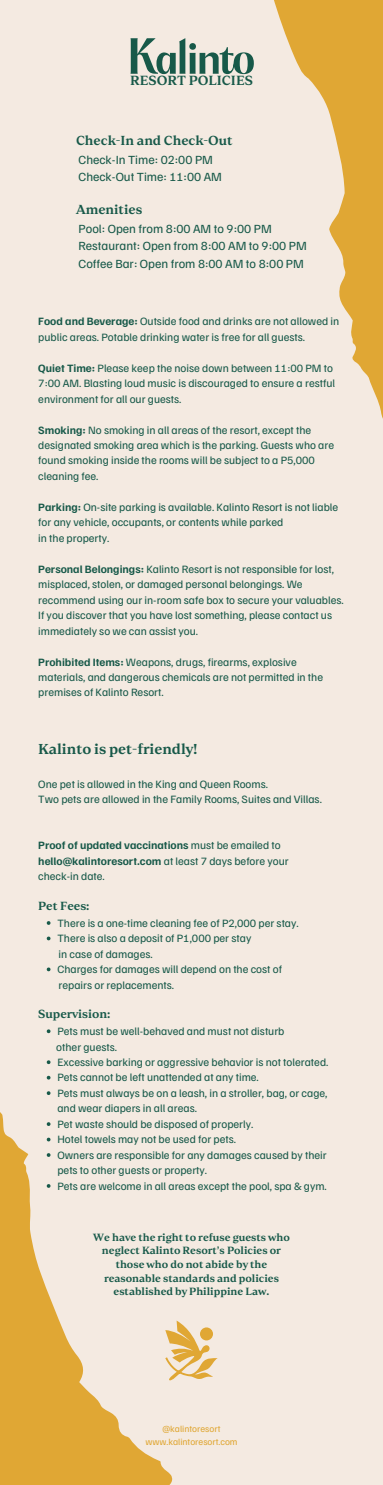
<style>
.page{position:relative;width:383px;height:1485px;background:#fff}
.page>*{position:absolute;margin:0;border:0;box-sizing:border-box;transform-origin:0 0}
.t1{font:600 13.75px "Yor BETA";color:#175949}
.t2{font:600 12.69px "Yor BETA";color:#175949}
.t3{font:12.5px/18.8px "Familjen Grotesk";color:#175949}
.t4{font:600 12.5px/18.8px "Yor BETA";color:#175949}
.t5{font:11.25px/15.5px "Familjen Grotesk";color:#175949}
.t6{font:600 11.25px "Yor BETA";color:#175949}
.t7{font:600 10px/13.6px "Yor BETA";color:#175949;text-align:center}
.t8{font:9.38px "Familjen Grotesk";color:#e0a734}
.s1{font-family:"Familjen Grotesk";font-weight:400}
.s2{font-family:"Yor BETA";font-weight:600}
.s3{font-weight:700}
</style>
<div class="page">
<div style="left:0;top:0;width:382px;height:1485px;background:#f4eae1"></div>
<svg style="left:274px;top:0;width:108px;height:416px"></svg>
<svg style="left:130px;top:38px;width:124px;height:36px"></svg>
<svg style="left:0;top:1061px;width:218px;height:424px"></svg>
<svg style="left:47px;top:921px;width:3px;height:4px"></svg>
<svg style="left:47px;top:1029px;width:3px;height:4px"></svg>
<svg style="left:47px;top:1060px;width:3px;height:4px"></svg>
<svg style="left:47px;top:1076px;width:3px;height:4px"></svg>
<svg style="left:47px;top:1091px;width:3px;height:4px"></svg>
<svg style="left:47px;top:1122px;width:3px;height:4px"></svg>
<svg style="left:47px;top:1153px;width:3px;height:4px"></svg>
<svg style="left:47px;top:1184px;width:3px;height:4px"></svg>
<svg style="left:165px;top:1321px;width:52px;height:60px"></svg>
<p class="t2" style="left:130px;top:75px;width:124px">RESORT POLICIES</p>
<p class="t4" style="left:76px;top:132px;width:158px">Check-In and Check-Out<br><span class="s1">Check-In Time: 02:00 PM</span></p>
<p class="t3" style="left:79px;top:166px;width:145px">Check-Out Time: 11:00 AM</p>
<h1 class="t3" style="left:76px;top:200px;width:197px"><span class="s2">Amenities<br></span>Pool: Open from 8:00 AM to 9:00 PM</h1>
<h1 class="t3" style="left:79px;top:237px;width:229px;line-height:17.4px">Restaurant: Open from 8:00 AM to 9:00 PM<br>Coffee Bar: Open from 8:00 AM to 8:00 PM</h1>
<h3 class="t5" style="left:38px;top:313px;width:302px"><span class="s3">Food and Beverage:</span> Outside food and drinks are not allowed in public areas. Potable drinking water is free for all guests.</h3>
<h3 class="t5" style="left:38px;top:359px;width:298px"><span class="s3">Quiet Time:</span> Please keep the noise down between 11:00 PM to<br>7:00 AM. Blasting loud music is discouraged to ensure a restful environment for all our guests.</h3>
<h5 class="t5" style="left:38px;top:421px;width:297px"><span class="s3">Smoking:</span> No smoking in all areas of the resort, except the designated smoking area which is the parking. Guests who are found smoking inside the rooms will be subject to a P5,000 cleaning fee.</h5>
<h5 class="t5" style="left:38px;top:499px;width:301px"><span class="s3">Parking:</span> On-site parking is available. Kalinto Resort is not liable for any vehicle, occupants, or contents while parked<br>in the property.</h5>
<h5 class="t5" style="left:38px;top:560px;width:307px"><span class="s3">Personal Belongings:</span> Kalinto Resort is not responsible for lost, misplaced, stolen, or damaged personal belongings. We recommend using our in-room safe box to secure your valuables.<br>If you discover that you have lost something, please contact us immediately so we can assist you.</h5>
<h5 class="t5" style="left:38px;top:653px;width:286px"><span class="s3">Prohibited Items:</span> Weapons, drugs, firearms, explosive materials, and dangerous chemicals are not permitted in the premises of Kalinto Resort.</h5>
<h5 class="t1" style="left:38px;top:744px;width:160px">Kalinto is pet-friendly!</h5>
<h5 class="t5" style="left:38px;top:775px;width:285px">One pet is allowed in the King and Queen Rooms.<br>Two pets are allowed in the Family Rooms, Suites and Villas.</h5>
<h2 class="t5" style="left:38px;top:837px;width:252px"><span class="s3">Proof of updated vaccinations</span> must be emailed to <span class="s3">hello@kalintoresort.com</span> at least 7 days before your check-in date.</h2>
<h5 class="t6" style="left:38px;top:901px;width:53px">Pet Fees:</h5>
<h5 class="t5" style="left:57px;top:915px;width:243px">There is a one-time cleaning fee of P2,000 per stay.</h5>
<h4 class="t5" style="left:57px;top:930px;width:195px">There is also a deposit of P1,000 per stay</h4>
<p class="t5" style="left:59px;top:945px;width:96px">in case of damages.</p>
<p class="t5" style="left:57px;top:961px;width:226px">Charges for damages will depend on the cost of</p>
<h5 class="t5" style="left:59px;top:976px;width:117px">repairs or replacements.</h5>
<p class="t6" style="left:38px;top:1009px;width:74px">Supervision:</p>
<h5 class="t5" style="left:57px;top:1023px;width:228px">Pets must be well-behaved and must not disturb</h5>
<h4 class="t5" style="left:56px;top:1038px;width:62px">other guests.</h4>
<p class="t5" style="left:57px;top:1054px;width:272px">Excessive barking or aggressive behavior is not tolerated.</p>
<h5 class="t5" style="left:57px;top:1069px;width:203px">Pets cannot be left unattended at any time.</h5>
<p class="t5" style="left:57px;top:1085px;width:271px">Pets must always be on a leash, in a stroller, bag, or cage, and wear diapers in all areas.</p>
<p class="t5" style="left:57px;top:1116px;width:197px">Pet waste should be disposed of properly.</p>
<p class="t5" style="left:57px;top:1131px;width:180px">Hotel towels may not be used for pets.</p>
<p class="t5" style="left:57px;top:1147px;width:270px">Owners are responsible for any damages caused by their pets to other guests or property.</p>
<p class="t5" style="left:57px;top:1177px;width:271px">Pets are welcome in all areas except the pool, spa &amp; gym.</p>
<p class="t7" style="left:93px;top:1231px;width:198px">We have the right to refuse guests who neglect Kalinto Resort’s Policies or those who do not abide by the reasonable standards and policies established by Philippine Law.</p>
<p class="t8" style="left:162px;top:1422px;width:59px">@kalintoresort</p>
<p class="t8" style="left:145px;top:1435px;width:94px">www.kalintoresort.com</p>
</div>
